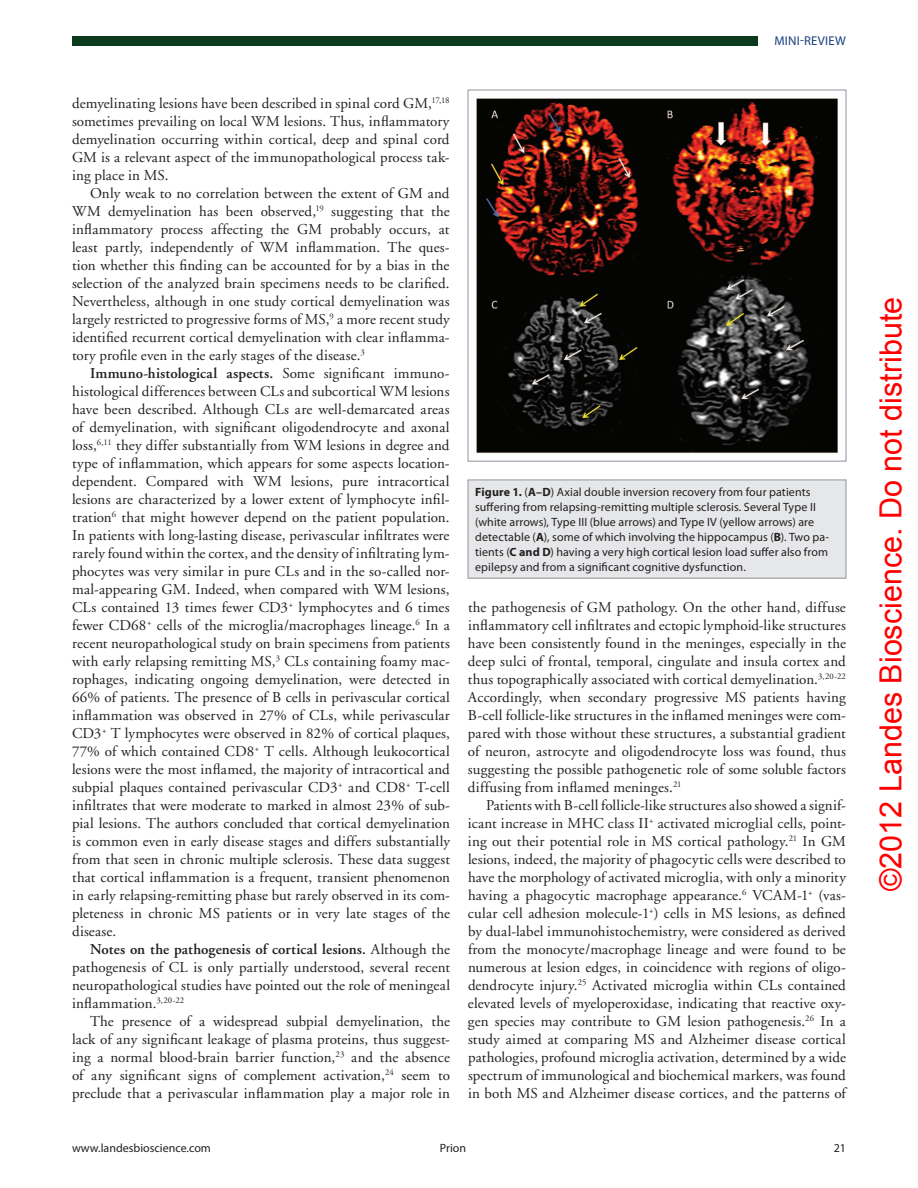
<style>
.page{position:relative;width:918px;height:1188px;background:#fff}
.page>*{position:absolute;margin:0;border:0;box-sizing:border-box;transform-origin:0 0}
.t1{font:30.45px "Arial";color:#f00}
.t2{font:15px/18px "Adobe Garamond";letter-spacing:.01em;color:#231f20;text-align:justify}
.t3{font:12.75px "Myriad Pro";color:#193f7c}
.t4{font:12px/15px "Myriad Pro";letter-spacing:.005em;color:#231f20}
.s1{font-weight:600}
.s2{font-weight:700}
</style>
<div class="page">
<div style="left:72px;top:36px;width:685px;height:10px;background:#0b3b1c"></div>
<img style="left:476px;top:98px;width:362px;height:356px">
<div style="left:468px;top:90px;width:378px;height:372px;border:1px solid #939598"></div>
<div style="left:468px;top:480px;width:378px;height:98px;background:#e6e7e9"></div>
<div style="left:468px;top:480px;width:378px;height:99px;border:1px solid #939598"></div>
<p class="t3" style="left:774px;top:32px;width:38px">Mini-REVIEW</p>
<p class="t2" style="left:72px;top:95px;width:379px">demyelinating lesions have been described in spinal cord GM,<sup>17,18 </sup>sometimes prevailing on local WM lesions. Thus, inflammatory demyelination occurring within cortical, deep and spinal cord GM is a relevant aspect of the immunopathological process tak&shy;ing place in MS.</p>
<p class="t2" style="left:72px;top:185px;width:379px;text-indent:18px">Only weak to no correlation between the extent of GM and WM demyelination has been observed,<sup>19</sup> suggesting that the inflammatory process affecting the GM probably occurs, at least partly, independently of WM inflammation. The ques&shy;tion whether this finding can be accounted for by a bias in the selection of the analyzed brain specimens needs to be clarified.<br>Nevertheless, although in one study cortical demyelination was largely restricted to progressive forms of MS,<sup>9</sup> a more recent study identified recurrent cortical demyelination with clear inflamma&shy;tory profile even in the early stages of the disease.<sup>3</sup></p>
<p class="t2" style="left:72px;top:365px;width:379px;text-indent:18px"><span class="s1">Immuno-histological aspects.</span> Some significant immuno&shy;histological differences between CLs and subcortical WM lesions have been described. Although CLs are well-demarcated areas of demyelination, with significant oligodendrocyte and axonal loss,<sup>6,11</sup> they differ substantially from WM lesions in degree and type of inflammation, which appears for some aspects location&shy;dependent. Compared with WM lesions, pure intracortical lesions are characterized by a lower extent of lymphocyte infil&shy;tration<sup>6</sup> that might however depend on the patient population.<br>In patients with long-lasting disease, perivascular infiltrates were rarely found within the cortex, and the density of infiltrating lym&shy;phocytes was very similar in pure CLs and in the so-called nor&shy;mal-appearing GM. Indeed, when compared with WM lesions, CLs contained 13 times fewer CD3<sup>+</sup> lymphocytes and 6 times fewer CD68<sup>+</sup> cells of the microglia/macrophages lineage.<sup>6</sup> In a recent neuropathological study on brain specimens from patients with early relapsing remitting MS,<sup>3</sup> CLs containing foamy mac&shy;rophages, indicating ongoing demyelination, were detected in 66% of patients. The presence of B cells in perivascular cortical inflammation was observed in 27% of CLs, while perivascular CD3<sup>+</sup> T lymphocytes were observed in 82% of cortical plaques, 77% of which contained CD8<sup>+</sup> T cells. Although leukocortical lesions were the most inflamed, the majority of intracortical and subpial plaques contained perivascular CD3<sup>+</sup> and CD8<sup>+</sup> T-cell infiltrates that were moderate to marked in almost 23% of sub&shy;pial lesions. The authors concluded that cortical demyelination is common even in early disease stages and differs substantially from that seen in chronic multiple sclerosis. These data suggest that cortical inflammation is a frequent, transient phenomenon in early relapsing-remitting phase but rarely observed in its com&shy;pleteness in chronic MS patients or in very late stages of the disease.</p>
<p class="t2" style="left:72px;top:941px;width:380px;text-indent:18px"><span class="s1">Notes on the pathogenesis of cortical lesions.</span> Although the pathogenesis of CL is only partially understood, several recent neuropathological studies have pointed out the role of meningeal inflammation.<sup>3,20-22</sup></p>
<p class="t2" style="left:72px;top:1013px;width:379px;text-indent:18px">The presence of a widespread subpial demyelination, the lack of any significant leakage of plasma proteins, thus suggest&shy;ing a normal blood-brain barrier function,<sup>23</sup> and the absence of any significant signs of complement activation,<sup>24</sup> seem to preclude that a perivascular inflammation play a major role in</p>
<p class="t4" style="left:475px;top:484px;width:356px"><span class="s2">Figure 1.</span> (<span class="s2">A–D</span>) Axial double inversion recovery from four patients suffering from relapsing-remitting multiple sclerosis. Several Type II (white arrows), Type III (blue arrows) and Type IV (yellow arrows) are detectable (<span class="s2">A</span>), some of which involving the hippocampus (<span class="s2">B</span>). Two pa&shy;tients (<span class="s2">C and D</span>) having a very high cortical lesion load suffer also from epilepsy and from a significant cognitive dysfunction.</p>
<p class="t2" style="left:468px;top:599px;width:379px">the pathogenesis of GM pathology. On the other hand, diffuse inflammatory cell infiltrates and ectopic lymphoid-like structures have been consistently found in the meninges, especially in the deep sulci of frontal, temporal, cingulate and insula cortex and thus topographically associated with cortical demyelination.<sup>3,20-22<br></sup>Accordingly, when secondary progressive MS patients having B-cell follicle-like structures in the inflamed meninges were com&shy;pared with those without these structures, a substantial gradient of neuron, astrocyte and oligodendrocyte loss was found, thus suggesting the possible pathogenetic role of some soluble factors diffusing from inflamed meninges.<sup>21</sup></p>
<p class="t2" style="left:468px;top:797px;width:379px;text-indent:18px">Patients with B-cell follicle-like structures also showed a signif&shy;icant increase in MHC class II<sup>+</sup> activated microglial cells, point&shy;ing out their potential role in MS cortical pathology.<sup>21</sup> In GM lesions, indeed, the majority of phagocytic cells were described to have the morphology of activated microglia, with only a minority having a phagocytic macrophage appearance.<sup>6</sup> VCAM-1<sup>+</sup> (vas&shy;cular cell adhesion molecule-1<sup>+</sup>) cells in MS lesions, as defined by dual-label immunohistochemistry, were considered as derived from the monocyte/macrophage lineage and were found to be numerous at lesion edges, in coincidence with regions of oligo&shy;dendrocyte injury.<sup>25</sup> Activated microglia within CLs contained elevated levels of myeloperoxidase, indicating that reactive oxy&shy;gen species may contribute to GM lesion pathogenesis.<sup>26</sup> In a study aimed at comparing MS and Alzheimer disease cortical pathologies, profound microglia activation, determined by a wide spectrum of immunological and biochemical markers, was found in both MS and Alzheimer disease cortices, and the patterns of</p>
<p class="t4" style="left:72px;top:1140px;width:140px">www.landesbioscience.com</p>
<p class="t4" style="left:440px;top:1140px;width:28px">Prion</p>
<p class="t4" style="left:834px;top:1140px;width:14px">21</p>
<h1 class="t1" style="left:871px;top:891px;width:595px;rotate:-90deg">©2012 Landes Bioscience. Do not distribute</h1>
</div>
